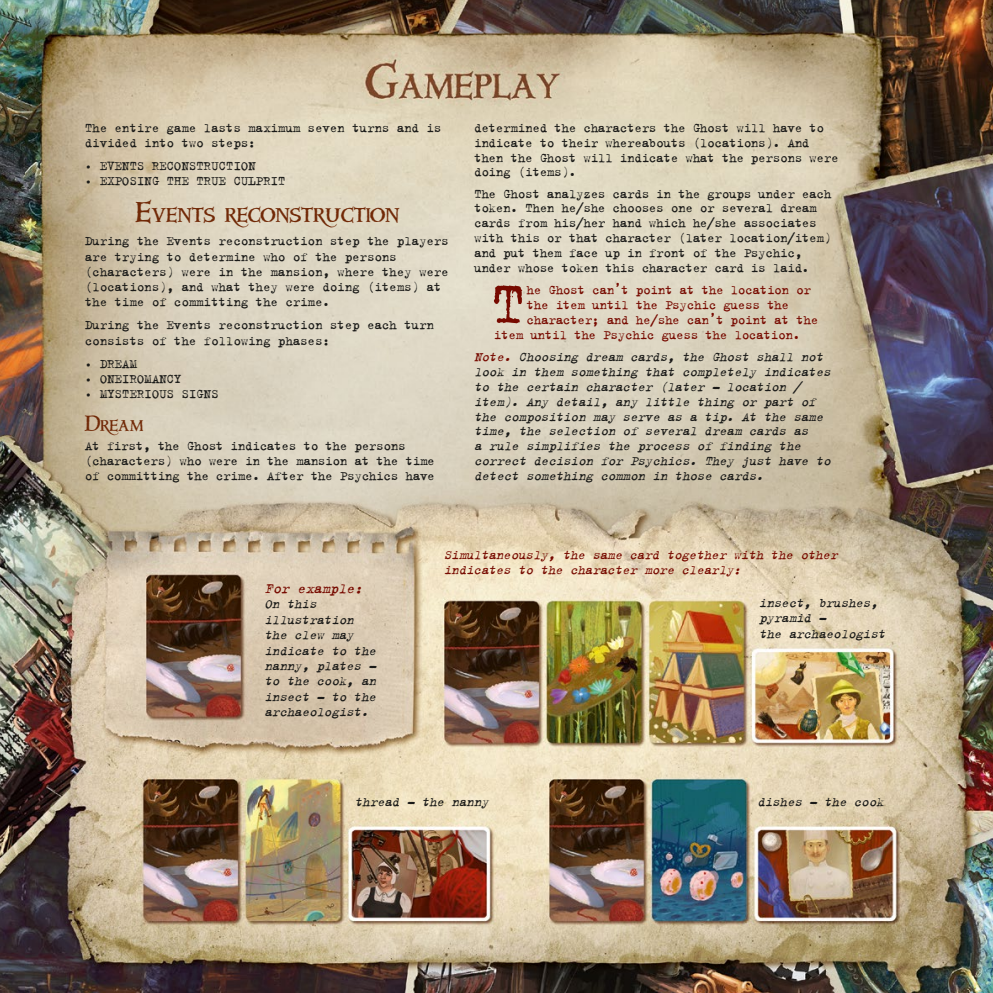
<style>
.page{position:relative;width:993px;height:993px;background:#fff}
.page>*{position:absolute;margin:0;border:0;box-sizing:border-box;transform-origin:0 0}
.t1{font:65.27px "Trixie C";color:#770a00}
.t2{font:500 17.68px "Windlass";color:#712907}
.t3{font:italic 15.4px "Trixie C";color:#770a00}
.t4{font:14px/15.2px "Trixie C";letter-spacing:-.03em;color:#1a1a18}
.t5{font:italic 14px/15.4px "Trixie C";color:#1a1a18}
.t6{font:14px "Trixie C";letter-spacing:-.03em;color:#770a00}
.t7{font:italic 14px/14.7px "Trixie C";color:#770a00}
.t8{font:500 13.65px "Windlass";color:#712907}
.s1{font-size:25.2px}
.s2{font-size:19.6px}
.s3{color:#770a00}
</style>
<div class="page">
<img style="left:0;top:0;width:992px;height:992px">
<p class="t4" style="left:85px;top:119px;width:358px">The entire game lasts maximum seven turns and is divided into two steps:</p>
<p class="t4" style="left:85px;top:157px;width:172px">• EVENTS RECONSTRUCTION</p>
<p class="t4" style="left:85px;top:173px;width:202px">• EXPOSING THE TRUE CULPRIT</p>
<p class="t2" style="left:135px;top:203px;width:266px"><span class="s1">E</span>VENTS RECONSTRUCTION</p>
<p class="t4" style="left:85px;top:233px;width:365px">During the Events reconstruction step the players are trying to determine who of the persons (characters) were in the mansion, where they were (locations), and what they were doing (items) at the time of committing the crime.</p>
<p class="t4" style="left:85px;top:316px;width:351px">During the Events reconstruction step each turn consists of the following phases:</p>
<p class="t4" style="left:85px;top:355px;width:54px">• DREAM</p>
<p class="t4" style="left:85px;top:370px;width:98px">• ONEIROMANCY</p>
<p class="t4" style="left:85px;top:385px;width:135px">• MYSTERIOUS SIGNS</p>
<p class="t8" style="left:85px;top:416px;width:60px"><span class="s2">D</span>REAM</p>
<p class="t4" style="left:85px;top:437px;width:351px">At first, the Ghost indicates to the persons (characters) who were in the mansion at the time of committing the crime. After the Psychics have</p>
<p class="t4" style="left:474px;top:119px;width:366px">determined the characters the Ghost will have to indicate to their whereabouts (locations). And then the Ghost will indicate what the persons were doing (items).</p>
<p class="t4" style="left:474px;top:185px;width:359px">The Ghost analyzes cards in the groups under each token. Then he/she chooses one or several dream cards from his/her hand which he/she associates with this or that character (later location/item) and put them face up in front of the Psychic, under whose token this character card is laid.</p>
<h1 class="t1" style="left:490px;top:259px;width:37px">T</h1>
<p class="t6" style="left:526px;top:280px;width:286px">he Ghost can’t point at the location or</p>
<p class="t6" style="left:526px;top:295px;width:264px">the item until the Psychic guess the</p>
<p class="t6" style="left:526px;top:310px;width:293px">character; and he/she can’t point at the</p>
<p class="t6" style="left:494px;top:324px;width:308px">item until the Psychic guess the location.</p>
<p class="t5" style="left:474px;top:348px;width:362px;line-height:14.9px"><span class="s3">Note.</span> Choosing dream cards, the Ghost shall not look in them something that completely indicates to the certain character (later - location / item). Any detail, any little thing or part of the composition may serve as a tip. At the same time, the selection of several dream cards as<br>a rule simplifies the process of finding the correct decision for Psychics. They just have to detect something common in those cards.</p>
<p class="t7" style="left:444px;top:546px;width:399px">Simultaneously, the same card together with the other indicates to the character more clearly:</p>
<p class="t3" style="left:264px;top:577px;width:104px">For example:</p>
<p class="t5" style="left:264px;top:595px;width:117px">On this illustration the clew may indicate to the nanny, plates - to the cook, an insect – to the archaeologist.</p>
<p class="t5" style="left:758px;top:593px;width:132px">insect, brushes, pyramid –<br>the archaeologist</p>
<p class="t5" style="left:355px;top:792px;width:139px">thread – the nanny</p>
<p class="t5" style="left:757px;top:792px;width:132px">dishes – the cook</p>
</div>
